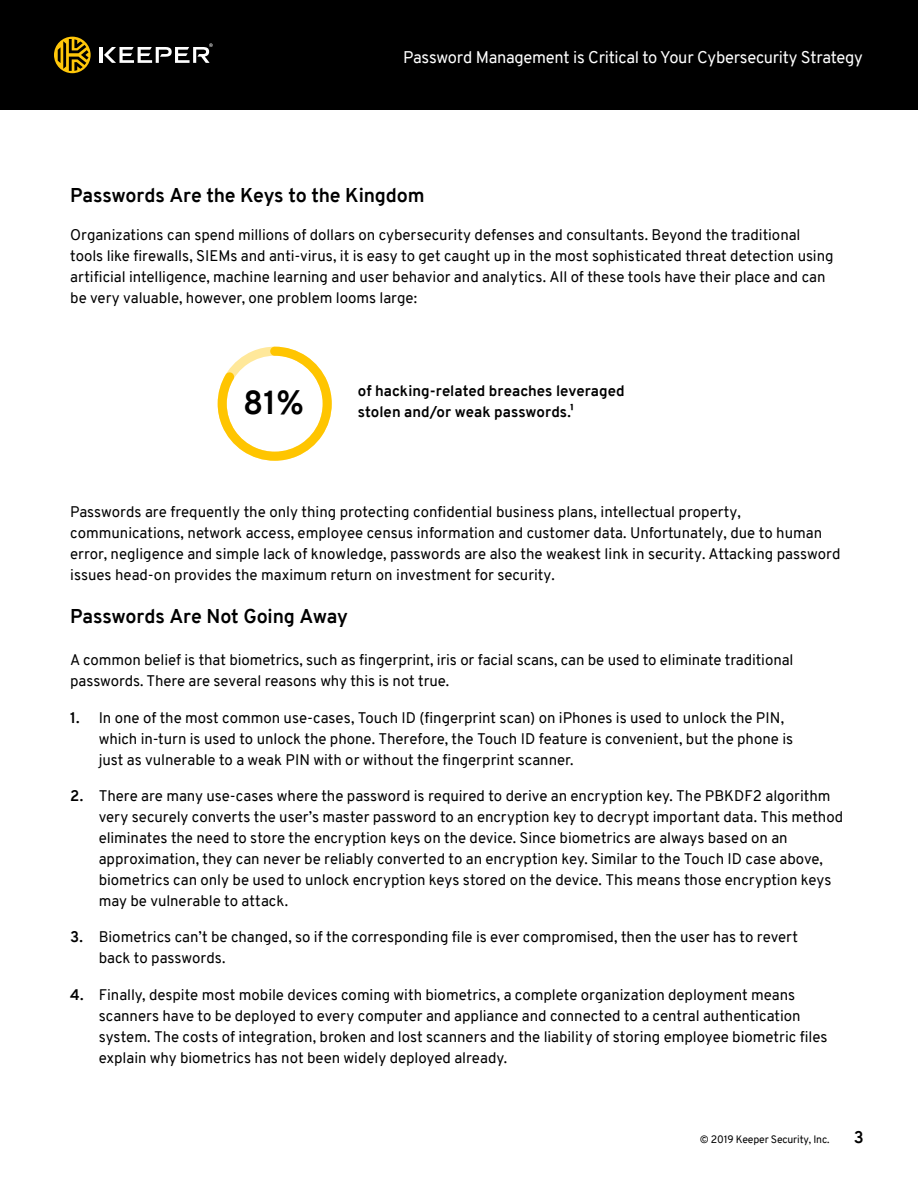
<style>
.page{position:relative;width:918px;height:1188px;background:#fff}
.page>*{position:absolute;margin:0;border:0;box-sizing:border-box;transform-origin:0 0}
.t1{font:700 32.4px "Overpass";color:#000}
.t2{font:700 19.5px "Overpass";letter-spacing:-.005em;color:#000}
.t3{font:16.5px "Overpass";letter-spacing:-.015em;color:#fff}
.t4{font:700 16.5px "Overpass";color:#000}
.t5{font:15px/21px "Overpass";color:#000}
.t6{font:700 15px/21px "Overpass";color:#000}
.t7{font:10.5px "Overpass";letter-spacing:-.015em;color:#000}
.s1{font-weight:700}
</style>
<div class="page">
<div style="left:0;top:0;width:918px;height:110px;background:#000"></div>
<svg style="left:54px;top:37px;width:37px;height:36px"></svg>
<hr style="left:100px;top:47px;width:3px;height:16px;background:#fff">
<svg style="left:104px;top:43px;width:109px;height:20px"></svg>
<svg style="left:218px;top:347px;width:114px;height:114px"></svg>
<p class="t3" style="left:403px;top:46px;width:461px">Password Management is Critical to Your Cybersecurity Strategy</p>
<h2 class="t2" style="left:70px;top:182px;width:356px">Passwords Are the Keys to the Kingdom</h2>
<p class="t5" style="left:70px;top:224px;width:765px">Organizations can spend millions of dollars on cybersecurity defenses and consultants. Beyond the traditional tools like firewalls, SIEMs and anti-virus, it is easy to get caught up in the most sophisticated threat detection using artificial intelligence, machine learning and user behavior and analytics. All of these tools have their place and can be very valuable, however, one problem looms large:</p>
<h1 class="t1" style="left:243px;top:380px;width:62px">81%</h1>
<p class="t6" style="left:358px;top:380px;width:268px">of hacking-related breaches leveraged stolen and/or weak passwords.¹</p>
<p class="t5" style="left:70px;top:502px;width:772px">Passwords are frequently the only thing protecting confidential business plans, intellectual property, communications, network access, employee census information and customer data. Unfortunately, due to human error, negligence and simple lack of knowledge, passwords are also the weakest link in security. Attacking password issues head-on provides the maximum return on investment for security.</p>
<h2 class="t2" style="left:70px;top:602px;width:279px">Passwords Are Not Going Away</h2>
<p class="t5" style="left:70px;top:650px;width:725px">A common belief is that biometrics, such as fingerprint, iris or facial scans, can be used to eliminate traditional passwords. There are several reasons why this is not true.</p>
<p class="t5" style="left:99px;top:707px;width:696px;text-indent:-29px"><span class="s1">1.</span> In one of the most common use-cases, Touch ID (fingerprint scan) on iPhones is used to unlock the PIN, which in-turn is used to unlock the phone. Therefore, the Touch ID feature is convenient, but the phone is just as vulnerable to a weak PIN with or without the fingerprint scanner.</p>
<p class="t5" style="left:99px;top:785px;width:746px;text-indent:-29px"><span class="s1">2.</span> There are many use-cases where the password is required to derive an encryption key. The PBKDF2 algorithm very securely converts the user’s master password to an encryption key to decrypt important data. This method eliminates the need to store the encryption keys on the device. Since biometrics are always based on an approximation, they can never be reliably converted to an encryption key. Similar to the Touch ID case above, biometrics can only be used to unlock encryption keys stored on the device. This means those encryption keys may be vulnerable to attack.</p>
<p class="t5" style="left:99px;top:927px;width:701px;text-indent:-28px"><span class="s1">3.</span> Biometrics can’t be changed, so if the corresponding file is ever compromised, then the user has to revert back to passwords.</p>
<p class="t5" style="left:99px;top:984px;width:730px;text-indent:-28px"><span class="s1">4.</span> Finally, despite most mobile devices coming with biometrics, a complete organization deployment means scanners have to be deployed to every computer and appliance and connected to a central authentication system. The costs of integration, broken and lost scanners and the liability of storing employee biometric files explain why biometrics has not been widely deployed already.</p>
<p class="t7" style="left:700px;top:1132px;width:131px">© 2019 Keeper Security, Inc.</p>
<p class="t4" style="left:854px;top:1126px;width:11px">3</p>
</div>
